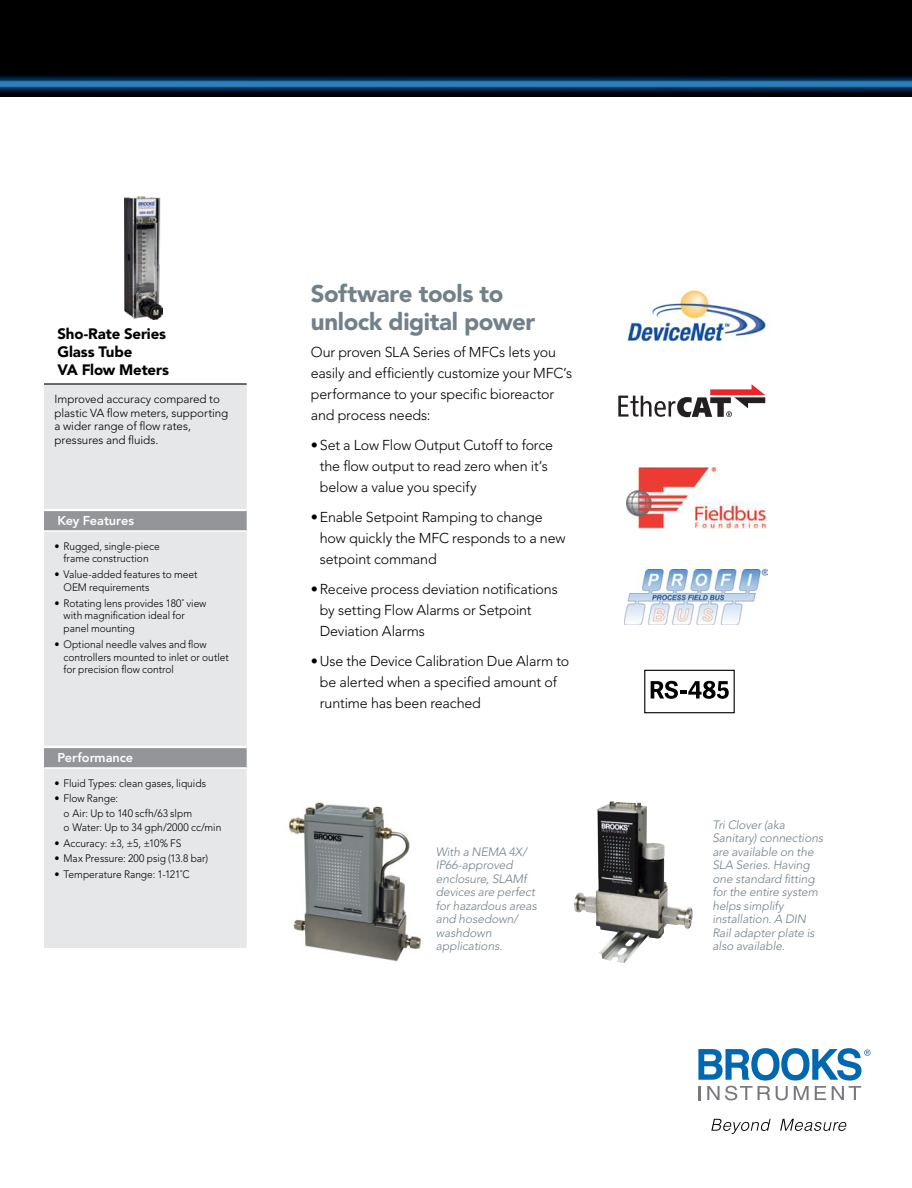
<style>
.page{position:relative;width:912px;height:1188px;background:#fff}
.page>*{position:absolute;margin:0;border:0;box-sizing:border-box;transform-origin:0 0}
.t1{font:900 24px/28.5px "Avenir";letter-spacing:-.015em;color:#72808a}
.t2{font:900 15px/18px "Avenir";letter-spacing:-.01em;color:#000}
.t3{font:300 14.25px/21px "Avenir";letter-spacing:-.01em;color:#000}
.t4{font:800 12.75px "Avenir";letter-spacing:-.005em;color:#fff}
.t5{font:italic 300 12px/13.5px "Avenir";letter-spacing:-.005em;color:#72808a}
.t6{font:300 11.7px/13.5px "Avenir";color:#000}
.t7{font:300 10.8px/12.8px "Avenir";color:#000;scale:.95 1}
</style>
<div class="page">
<img style="left:0;top:0;width:911px;height:97px">
<div style="left:44px;top:385px;width:202px;height:563px;background:#e6e7e8"></div>
<svg style="left:44px;top:511px;width:202px;height:256px;background:#d9dadc"></svg>
<hr style="left:44px;top:383px;width:202px;height:2px;background:#000">
<hr style="left:44px;top:509px;width:202px;height:2px;background:#fff">
<hr style="left:44px;top:746px;width:202px;height:2px;background:#fff">
<hr style="left:44px;top:530px;width:202px;height:2px;background:#fff">
<hr style="left:44px;top:767px;width:202px;height:2px;background:#fff">
<img style="left:124px;top:196px;width:39px;height:123px">
<svg style="left:698px;top:1048px;width:172px;height:52px"></svg>
<svg style="left:711px;top:1119px;width:59px;height:15px"></svg>
<svg style="left:780px;top:1119px;width:66px;height:12px"></svg>
<img style="left:289px;top:802px;width:133px;height:160px">
<img style="left:596px;top:801px;width:15px;height:95px">
<svg style="left:618px;top:384px;width:147px;height:33px"></svg>
<img style="left:627px;top:289px;width:139px;height:53px">
<img style="left:626px;top:467px;width:140px;height:61px">
<img style="left:624px;top:569px;width:143px;height:56px">
<div style="left:644px;top:670px;width:90px;height:43px;border:1px solid #000101"></div>
<svg style="left:650px;top:681px;width:78px;height:18px"></svg>
<p class="t2" style="left:57px;top:326px;width:113px">Sho-Rate Series<br>Glass Tube<br>VA Flow Meters</p>
<p class="t6" style="left:54px;top:393px;width:175px">Improved accuracy compared to plastic VA flow meters, supporting a wider range of flow rates, pressures and fluids.</p>
<p class="t4" style="left:57px;top:515px;width:78px">Key Features</p>
<p class="t7" style="left:54px;top:540px;width:112px;text-align:center">• Rugged, single-piece frame construction</p>
<p class="t7" style="left:63px;top:569px;width:142px;text-indent:-9px">• Value-added features to meet<br>OEM requirements</p>
<p class="t7" style="left:63px;top:597px;width:152px;text-indent:-9px">• Rotating lens provides 180˚ view with magnification ideal for panel mounting</p>
<p class="t7" style="left:63px;top:639px;width:175px;text-indent:-9px">• Optional needle valves and flow controllers mounted to inlet or outlet for precision flow control</p>
<p class="t4" style="left:57px;top:752px;width:77px">Performance</p>
<p class="t7" style="left:54px;top:777px;width:161px">• Fluid Types: clean gases, liquids</p>
<p class="t7" style="left:63px;top:792px;width:168px;line-height:14.2px;text-indent:-9px">• Flow Range:<br>o Air: Up to 140 scfh/63 slpm<br>o Water: Up to 34 gph/2000 cc/min</p>
<p class="t7" style="left:54px;top:837px;width:135px">• Accuracy: ±3, ±5, ±10% FS</p>
<p class="t7" style="left:54px;top:853px;width:163px">• Max Pressure: 200 psig (13.8 bar)</p>
<p class="t7" style="left:54px;top:869px;width:144px">• Temperature Range: 1-121˚C</p>
<h1 class="t1" style="left:311px;top:281px;width:226px">Software tools to unlock digital power</h1>
<p class="t3" style="left:311px;top:343px;width:263px">Our proven SLA Series of MFCs lets you easily and efficiently customize your MFC’s performance to your specific bioreactor and process needs:</p>
<p class="t3" style="left:320px;top:436px;width:235px;text-indent:-9px">• Set a Low Flow Output Cutoff to force the flow output to read zero when it’s below a value you specify</p>
<p class="t3" style="left:320px;top:508px;width:247px;text-indent:-9px">• Enable Setpoint Ramping to change how quickly the MFC responds to a new setpoint command</p>
<p class="t3" style="left:320px;top:580px;width:239px;text-indent:-9px">• Receive process deviation notifications by setting Flow Alarms or Setpoint<br>Deviation Alarms</p>
<p class="t3" style="left:320px;top:652px;width:251px;text-indent:-9px">• Use the Device Calibration Due Alarm to be alerted when a specified amount of runtime has been reached</p>
<p class="t5" style="left:435px;top:846px;width:102px">With a NEMA 4X/<br>IP66-approved enclosure, SLAMf devices are perfect for hazardous areas and hosedown/ washdown applications.</p>
<p class="t5" style="left:712px;top:819px;width:112px">Tri Clover (aka<br>Sanitary) connections are available on the<br>SLA Series. Having one standard fitting for the entire system helps simplify installation. A DIN<br>Rail adapter plate is also available.</p>
</div>
